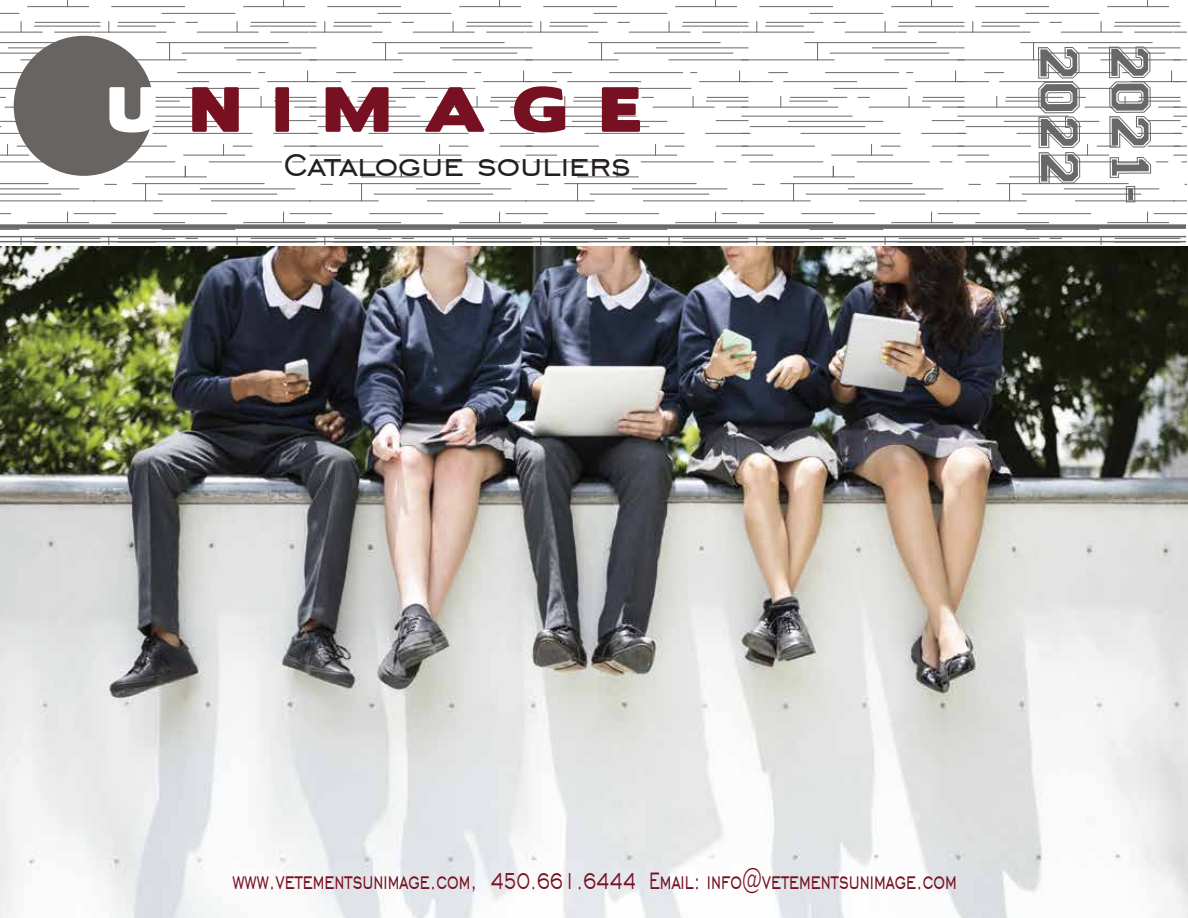
<style>
.page{position:relative;width:1188px;height:918px;background:#fff}
.page>*{position:absolute;margin:0;border:0;box-sizing:border-box;transform-origin:0 0}
.t1{font:59.1px "Varsity";letter-spacing:.03em;color:#696767}
.t2{font:40.2px "Engravers Gothic BT";color:#231f20}
.t3{font:30px "Engravers Gothic BT";color:#771021;scale:.66 1}
</style>
<div class="page">
<svg style="left:0;top:0;width:1186px;height:245px"></svg>
<img style="left:0;top:247px;width:1188px;height:671px">
<hr style="left:0;top:236px;width:1186px;height:1px;background:#696969">
<hr style="left:0;top:241px;width:1186px;height:1px;background:#696969">
<div style="left:0;top:224px;width:1186px;height:5px;background:#696969"></div>
<div style="left:14px;top:36px;width:140px;height:140px;background:#676462;border-radius:50%"></div>
<svg style="left:109px;top:87px;width:47px;height:46px"></svg>
<svg style="left:192px;top:87px;width:47px;height:45px;background:#8e3b49"></svg>
<svg style="left:275px;top:87px;width:14px;height:45px"></svg>
<svg style="left:326px;top:87px;width:63px;height:45px"></svg>
<svg style="left:425px;top:87px;width:59px;height:45px"></svg>
<svg style="left:514px;top:86px;width:51px;height:47px"></svg>
<svg style="left:602px;top:87px;width:38px;height:45px;background:#8c3745"></svg>
<h2 class="t2" style="left:284px;top:143px;width:349px">Catalogue souliers</h2>
<h1 class="t1" style="left:1096px;top:45px;width:143px;rotate:90deg">2022</h1>
<h1 class="t1" style="left:1167px;top:45px;width:160px;rotate:90deg">2021-</h1>
<p class="t3" style="left:232px;top:864px;width:1099px">www.vetementsunimage.com, 450.661.6444 Email: info@vetementsunimage.com</p>
</div>
